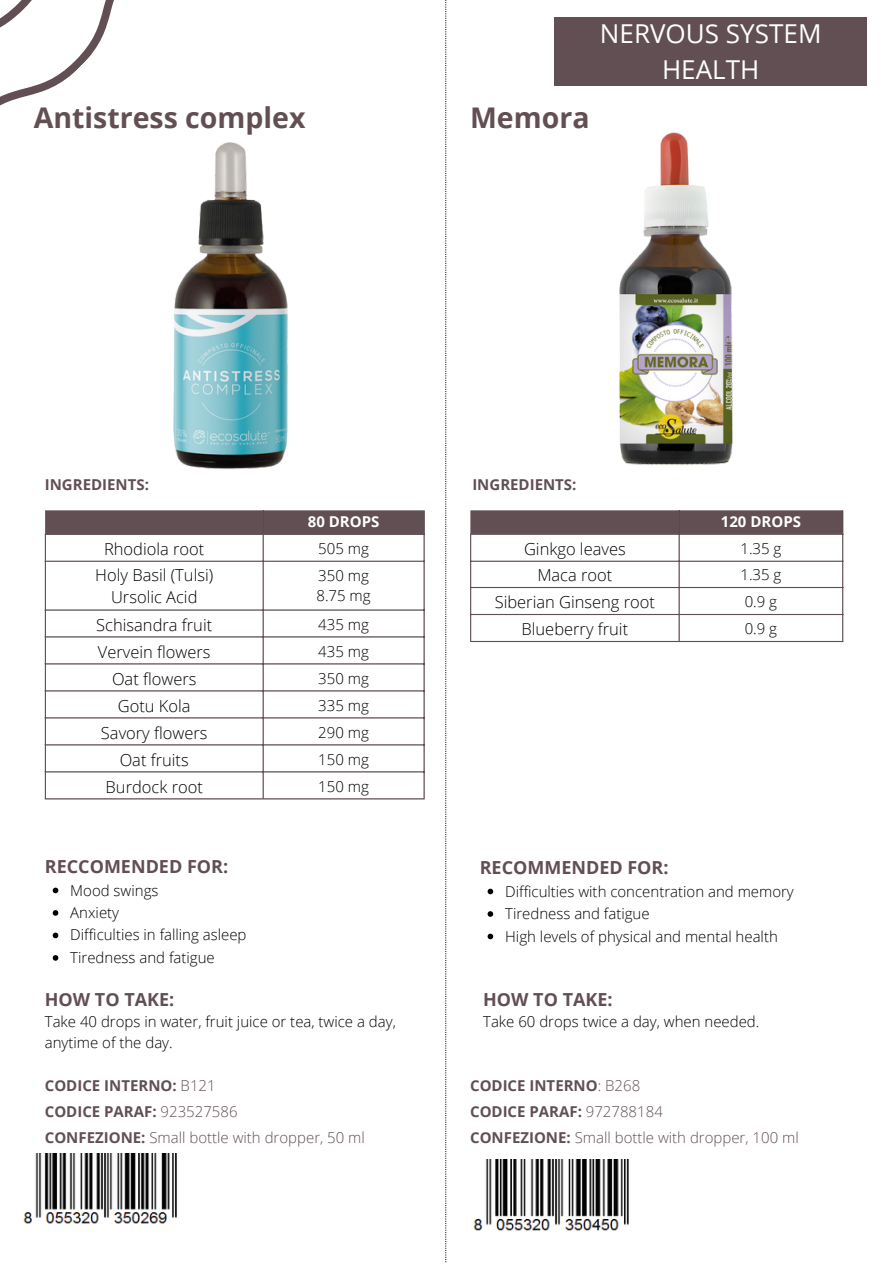
<style>
.page{position:relative;width:893px;height:1264px;background:#fff}
.page>*{position:absolute;margin:0;border:0;box-sizing:border-box;transform-origin:0 0}
.t1{font:700 28.5px "Open Sans";color:#624f54}
.t2{font:26.1px/36px "Open Sans";color:#fff;text-align:center}
.t3{font:700 18px "Open Sans";color:#624f54}
.t4{font:300 16.5px/22.5px "Open Sans";color:#000;text-align:center}
.t5{font:300 15px/22.5px "Open Sans";color:#000}
.t6{font:300 15px/25.8px "Open Sans";color:#624f54}
.t7{font:700 15px "Open Sans";color:#624f54}
.t8{font:700 15px "Open Sans";color:#fff}
.s1{font-weight:700}
</style>
<div class="page">
<svg style="left:0;top:0;width:114px;height:106px"></svg>
<svg style="left:445px;top:0;width:1px;height:1262px"></svg>
<svg style="left:470px;top:510px;width:372px;height:131px"></svg>
<hr style="left:470px;top:535px;width:1px;height:106px;background:#624f54">
<hr style="left:678px;top:510px;width:1px;height:131px;background:#624f54">
<hr style="left:842px;top:510px;width:1px;height:131px;background:#624f54">
<hr style="left:470px;top:533px;width:373px;height:2px;background:#624f54">
<hr style="left:470px;top:560px;width:373px;height:2px;background:#624f54">
<hr style="left:470px;top:587px;width:373px;height:1px;background:#624f54">
<hr style="left:470px;top:614px;width:373px;height:1px;background:#624f54">
<hr style="left:470px;top:641px;width:373px;height:1px;background:#624f54">
<div style="left:45px;top:510px;width:378px;height:23px;background:#624f54"></div>
<hr style="left:45px;top:535px;width:1px;height:263px;background:#624f54">
<hr style="left:262px;top:510px;width:2px;height:288px;background:#624f54">
<hr style="left:423px;top:510px;width:1px;height:288px;background:#624f54">
<hr style="left:45px;top:533px;width:379px;height:2px;background:#624f54">
<hr style="left:45px;top:560px;width:379px;height:2px;background:#624f54">
<hr style="left:45px;top:609px;width:379px;height:1px;background:#624f54">
<hr style="left:45px;top:636px;width:379px;height:1px;background:#624f54">
<hr style="left:45px;top:663px;width:379px;height:1px;background:#624f54">
<hr style="left:45px;top:690px;width:379px;height:1px;background:#624f54">
<hr style="left:45px;top:717px;width:379px;height:1px;background:#624f54">
<hr style="left:45px;top:744px;width:379px;height:1px;background:#624f54">
<hr style="left:45px;top:771px;width:379px;height:1px;background:#624f54">
<hr style="left:45px;top:798px;width:379px;height:1px;background:#624f54">
<img style="left:619px;top:132px;width:114px;height:333px">
<img style="left:23px;top:1153px;width:154px;height:71px">
<img style="left:473px;top:1159px;width:156px;height:72px">
<div style="left:554px;top:17px;width:312px;height:69px;background:#624f54"></div>
<img style="left:34px;top:97px;width:254px;height:372px">
<svg style="left:53px;top:887px;width:5px;height:6px"></svg>
<svg style="left:53px;top:910px;width:5px;height:5px"></svg>
<svg style="left:53px;top:932px;width:5px;height:6px"></svg>
<svg style="left:53px;top:955px;width:5px;height:5px"></svg>
<svg style="left:487px;top:888px;width:6px;height:6px"></svg>
<svg style="left:487px;top:911px;width:6px;height:5px"></svg>
<svg style="left:487px;top:933px;width:6px;height:6px"></svg>
<h1 class="t1" style="left:34px;top:97px;width:273px">Antistress complex</h1>
<h1 class="t1" style="left:470px;top:97px;width:121px">Memora</h1>
<h2 class="t2" style="left:600px;top:15px;width:223px">NERVOUS SYSTEM<br>HEALTH</h2>
<p class="t7" style="left:45px;top:474px;width:106px">INGREDIENTS:</p>
<p class="t8" style="left:308px;top:511px;width:73px">80 DROPS</p>
<p class="t7" style="left:472px;top:474px;width:106px">INGREDIENTS:</p>
<p class="t8" style="left:720px;top:511px;width:82px">120 DROPS</p>
<p class="t4" style="left:104px;top:537px;width:102px">Rhodiola root</p>
<p class="t5" style="left:318px;top:537px;width:52px">505 mg</p>
<p class="t4" style="left:95px;top:563px;width:119px">Holy Basil (Tulsi)<br>Ursolic Acid</p>
<p class="t5" style="left:316px;top:565px;width:56px;line-height:20.2px">350 mg<br>8.75 mg</p>
<p class="t4" style="left:96px;top:613px;width:117px">Schisandra fruit</p>
<p class="t5" style="left:318px;top:612px;width:52px">435 mg</p>
<p class="t4" style="left:98px;top:640px;width:114px">Vervein flowers</p>
<p class="t5" style="left:318px;top:639px;width:52px">435 mg</p>
<p class="t4" style="left:112px;top:667px;width:86px">Oat flowers</p>
<p class="t5" style="left:318px;top:666px;width:52px">350 mg</p>
<p class="t4" style="left:118px;top:694px;width:74px">Gotu Kola</p>
<p class="t5" style="left:318px;top:693px;width:52px">335 mg</p>
<p class="t4" style="left:101px;top:721px;width:108px">Savory flowers</p>
<p class="t5" style="left:318px;top:720px;width:52px">290 mg</p>
<p class="t4" style="left:120px;top:748px;width:71px">Oat fruits</p>
<p class="t5" style="left:318px;top:747px;width:52px">150 mg</p>
<p class="t4" style="left:106px;top:775px;width:99px">Burdock root</p>
<p class="t5" style="left:318px;top:774px;width:52px">150 mg</p>
<p class="t3" style="left:45px;top:853px;width:185px">RECCOMENDED FOR:</p>
<p class="t5" style="left:70px;top:878px;width:178px">Mood swings<br>Anxiety<br>Difficulties in falling asleep<br>Tiredness and fatigue</p>
<p class="t3" style="left:45px;top:986px;width:131px">HOW TO TAKE:</p>
<p class="t5" style="left:45px;top:1011px;width:352px;line-height:20.2px">Take 40 drops in water, fruit juice or tea, twice a day, anytime of the day.</p>
<p class="t6" style="left:45px;top:1072px;width:321px"><span class="s1">CODICE INTERNO:</span> B121<br><span class="s1">CODICE PARAF:</span> 923527586<br><span class="s1">CONFEZIONE:</span> Small bottle with dropper, 50 ml</p>
<p class="t4" style="left:524px;top:537px;width:103px">Ginkgo leaves</p>
<p class="t5" style="left:740px;top:537px;width:42px">1.35 g</p>
<p class="t4" style="left:537px;top:563px;width:76px">Maca root</p>
<p class="t5" style="left:740px;top:562px;width:42px">1.35 g</p>
<p class="t4" style="left:494px;top:590px;width:162px">Siberian Ginseng root</p>
<p class="t5" style="left:744px;top:590px;width:34px">0.9 g</p>
<p class="t4" style="left:521px;top:617px;width:108px">Blueberry fruit</p>
<p class="t5" style="left:744px;top:617px;width:34px">0.9 g</p>
<p class="t3" style="left:479px;top:854px;width:190px">RECOMMENDED FOR:</p>
<p class="t5" style="left:505px;top:879px;width:290px">Difficulties with concentration and memory<br>Tiredness and fatigue<br>High levels of physical and mental health</p>
<p class="t3" style="left:483px;top:986px;width:131px">HOW TO TAKE:</p>
<p class="t5" style="left:483px;top:1010px;width:278px">Take 60 drops twice a day, when needed.</p>
<p class="t6" style="left:470px;top:1072px;width:330px"><span class="s1">CODICE INTERNO</span>: B268<br><span class="s1">CODICE PARAF:</span> 972788184<br><span class="s1">CONFEZIONE:</span> Small bottle with dropper, 100 ml</p>
</div>
